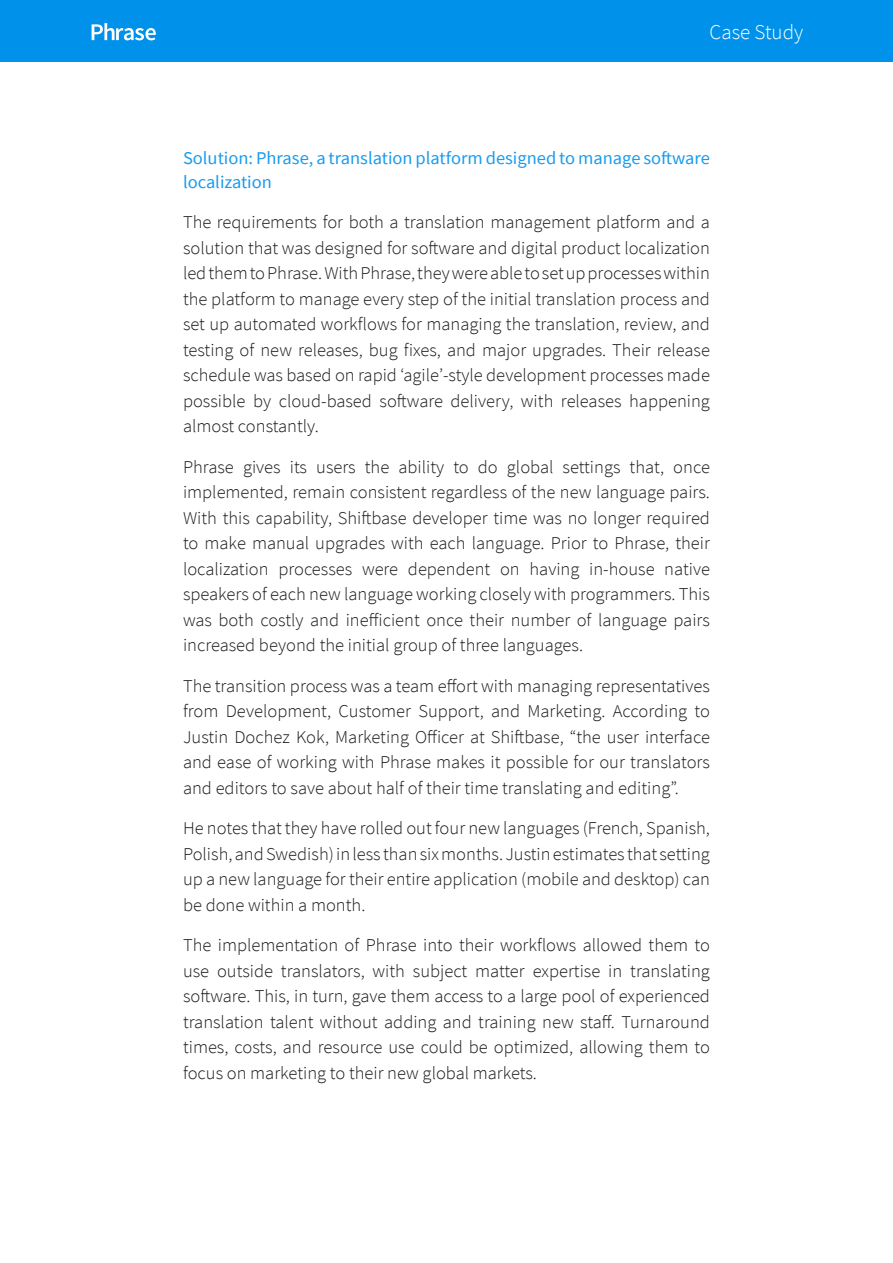
<style>
.page{position:relative;width:893px;height:1263px;background:#fff}
.page>*{position:absolute;margin:0;border:0;box-sizing:border-box;transform-origin:0 0}
.t1{font:300 21px "Source Sans Pro";color:#fff}
.t2{font:300 18px/25.5px "Source Sans Pro";color:#1a1a1a;text-align:justify}
.t3{font:18px/24px "Source Sans Pro";color:#1a9ced}
</style>
<div class="page">
<div style="left:0;top:0;width:893px;height:62px;background:#0091eb"></div>
<svg style="left:92px;top:23px;width:64px;height:17px"></svg>
<p class="t1" style="left:710px;top:19px;width:95px">Case Study</p>
<p class="t3" style="left:183px;top:145px;width:528px">Solution: Phrase, a translation platform designed to manage software localization</p>
<p class="t2" style="left:183px;top:209px;width:528px">The requirements for both a translation management platform and a solution that was designed for software and digital product localization led them to Phrase. With Phrase, they were able to set up processes within the platform to manage every step of the initial translation process and set up automated workflows for managing the translation, review, and testing of new releases, bug fixes, and major upgrades. Their release schedule was based on rapid ‘agile’-style development processes made possible by cloud-based software delivery, with releases happening almost constantly.</p>
<p class="t2" style="left:183px;top:454px;width:528px">Phrase gives its users the ability to do global settings that, once implemented, remain consistent regardless of the new language pairs.<br>With this capability, Shiftbase developer time was no longer required to make manual upgrades with each language. Prior to Phrase, their localization processes were dependent on having in-house native speakers of each new language working closely with programmers. This was both costly and inefficient once their number of language pairs increased beyond the initial group of three languages.</p>
<p class="t2" style="left:183px;top:673px;width:528px">The transition process was a team effort with managing representatives from Development, Customer Support, and Marketing. According to Justin Dochez Kok, Marketing Officer at Shiftbase, “the user interface and ease of working with Phrase makes it possible for our translators and editors to save about half of their time translating and editing”.</p>
<p class="t2" style="left:183px;top:815px;width:528px">He notes that they have rolled out four new languages (French, Spanish, Polish, and Swedish) in less than six months. Justin estimates that setting up a new language for their entire application (mobile and desktop) can be done within a month.</p>
<p class="t2" style="left:183px;top:932px;width:528px">The implementation of Phrase into their workflows allowed them to use outside translators, with subject matter expertise in translating software. This, in turn, gave them access to a large pool of experienced translation talent without adding and training new staff. Turnaround times, costs, and resource use could be optimized, allowing them to focus on marketing to their new global markets.</p>
</div>
